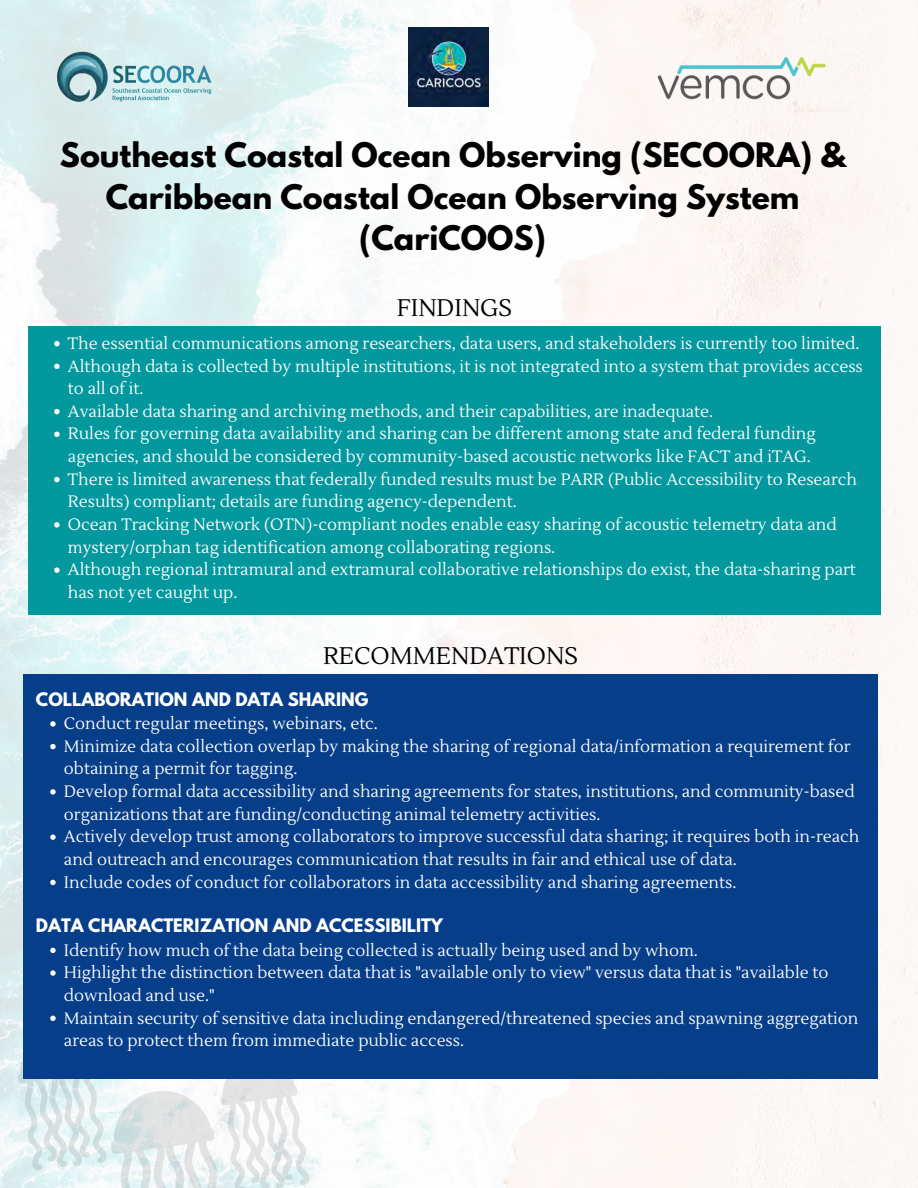
<style>
.page{position:relative;width:918px;height:1188px;background:#fff}
.page>*{position:absolute;margin:0;border:0;box-sizing:border-box;transform-origin:0 0}
.t1{font:700 30px/41.7px "League Spartan";color:#000;text-align:center}
.t2{font:24px "Lustria";color:#000}
.t3{font:16.5px/22.6px "Lustria";color:#fff}
.t4{font:700 16.5px "League Spartan";color:#fff}
</style>
<div class="page">
<img style="left:0;top:0;width:918px;height:1188px">
<svg style="left:15px;top:1032px;width:296px;height:156px"></svg>
<div style="left:28px;top:326px;width:852px;height:289px;background:#03989e"></div>
<div style="left:24px;top:674px;width:854px;height:405px;background:#073e89"></div>
<img style="left:57px;top:50px;width:159px;height:56px">
<img style="left:408px;top:27px;width:80px;height:80px">
<svg style="left:54px;top:341px;width:6px;height:5px"></svg>
<svg style="left:54px;top:364px;width:6px;height:5px"></svg>
<svg style="left:54px;top:409px;width:6px;height:5px"></svg>
<svg style="left:54px;top:432px;width:6px;height:5px"></svg>
<svg style="left:54px;top:477px;width:6px;height:5px"></svg>
<svg style="left:54px;top:522px;width:6px;height:6px"></svg>
<svg style="left:54px;top:567px;width:6px;height:6px"></svg>
<svg style="left:50px;top:721px;width:6px;height:6px"></svg>
<svg style="left:50px;top:744px;width:6px;height:5px"></svg>
<svg style="left:50px;top:789px;width:6px;height:6px"></svg>
<svg style="left:50px;top:834px;width:6px;height:6px"></svg>
<svg style="left:50px;top:880px;width:6px;height:5px"></svg>
<svg style="left:50px;top:948px;width:6px;height:5px"></svg>
<svg style="left:50px;top:970px;width:6px;height:6px"></svg>
<svg style="left:50px;top:1016px;width:6px;height:5px"></svg>
<img style="left:657px;top:57px;width:170px;height:43px">
<p class="t1" style="left:60px;top:138px;width:787px">Southeast Coastal Ocean Observing (SECOORA) &amp;<br>Caribbean Coastal Ocean Observing System (CariCOOS)</p>
<p class="t2" style="left:397px;top:293px;width:117px">FINDINGS</p>
<p class="t3" style="left:68px;top:332px;width:793px">The essential communications among researchers, data users, and stakeholders is currently too limited.</p>
<p class="t3" style="left:68px;top:355px;width:796px">Although data is collected by multiple institutions, it is not integrated into a system that provides access to all of it.</p>
<p class="t3" style="left:68px;top:400px;width:647px">Available data sharing and archiving methods, and their capabilities, are inadequate.</p>
<p class="t3" style="left:68px;top:423px;width:749px">Rules for governing data availability and sharing can be different among state and federal funding agencies, and should be considered by community-based acoustic networks like FACT and iTAG.</p>
<p class="t3" style="left:68px;top:468px;width:790px">There is limited awareness that federally funded results must be PARR (Public Accessibility to Research<br>Results) compliant; details are funding agency-dependent.</p>
<p class="t3" style="left:68px;top:514px;width:770px">Ocean Tracking Network (OTN)-compliant nodes enable easy sharing of acoustic telemetry data and mystery/orphan tag identification among collaborating regions.</p>
<p class="t3" style="left:68px;top:559px;width:789px">Although regional intramural and extramural collaborative relationships do exist, the data-sharing part has not yet caught up.</p>
<p class="t2" style="left:323px;top:641px;width:256px">RECOMMENDATIONS</p>
<p class="t4" style="left:36px;top:691px;width:334px">COLLABORATION AND DATA SHARING</p>
<p class="t3" style="left:64px;top:713px;width:315px">Conduct regular meetings, webinars, etc.</p>
<p class="t3" style="left:64px;top:735px;width:788px">Minimize data collection overlap by making the sharing of regional data/information a requirement for obtaining a permit for tagging.</p>
<p class="t3" style="left:64px;top:781px;width:792px">Develop formal data accessibility and sharing agreements for states, institutions, and community-based organizations that are funding/conducting animal telemetry activities.</p>
<p class="t3" style="left:64px;top:826px;width:797px">Actively develop trust among collaborators to improve successful data sharing; it requires both in-reach and outreach and encourages communication that results in fair and ethical use of data.</p>
<p class="t3" style="left:64px;top:871px;width:674px">Include codes of conduct for collaborators in data accessibility and sharing agreements.</p>
<p class="t4" style="left:36px;top:918px;width:409px">DATA CHARACTERIZATION AND ACCESSIBILITY</p>
<p class="t3" style="left:64px;top:939px;width:636px">Identify how much of the data being collected is actually being used and by whom.</p>
<p class="t3" style="left:64px;top:962px;width:766px">Highlight the distinction between data that is "available only to view" versus data that is "available to download and use."</p>
<p class="t3" style="left:64px;top:1007px;width:796px">Maintain security of sensitive data including endangered/threatened species and spawning aggregation areas to protect them from immediate public access.</p>
</div>
